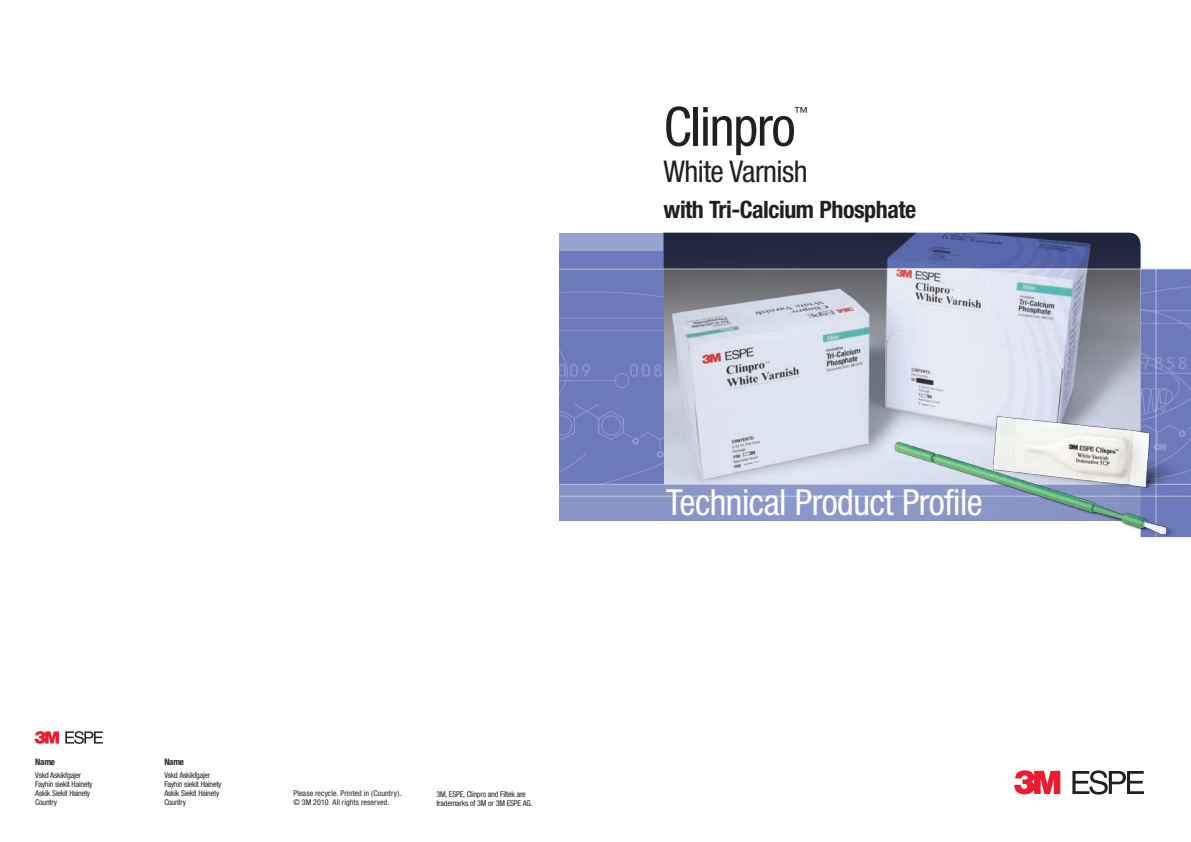
<style>
.page{position:relative;width:1191px;height:842px;background:#fff}
.page>*{position:absolute;margin:0;border:0;box-sizing:border-box;transform-origin:0 0}
.t1{font:condensed 54px "Helvetica Neue";letter-spacing:-.025em;color:#231f20}
.t2{font:condensed 36px "Helvetica Neue";letter-spacing:-.015em;color:#fff}
.t3{font:condensed 30px "Helvetica Neue";letter-spacing:-.02em;color:#231f20}
.t4{font:700 condensed 24px "Helvetica Neue";letter-spacing:-.02em;color:#231f20}
.t5{font:condensed 14px "Helvetica Neue";color:#231f20}
.t6{font:700 condensed 9px "Helvetica Neue";letter-spacing:-.025em;color:#231f20}
.t7{font:condensed 8px/9px "Helvetica Neue";letter-spacing:-.025em;color:#231f20}
.t8{font:condensed 8px/9px "Helvetica Neue";letter-spacing:.01em;color:#231f20}
</style>
<div class="page">
<svg style="left:1014px;top:770px;width:46px;height:24px"></svg>
<svg style="left:1072px;top:770px;width:72px;height:25px"></svg>
<svg style="left:559px;top:233px;width:632px;height:288px;background:#9aa2bf"></svg>
<img style="left:877px;top:390px;width:314px;height:148px">
<img style="left:895px;top:417px;width:271px;height:118px">
<svg style="left:35px;top:731px;width:24px;height:13px"></svg>
<svg style="left:65px;top:731px;width:38px;height:13px"></svg>
<p class="t6" style="left:35px;top:756px;width:21px">Name</p>
<p class="t7" style="left:35px;top:771px;width:59px">Vskd Askikfgajer<br>Fayhin siekit Hainety<br>Askik Siekit Hainety<br>Country</p>
<p class="t6" style="left:164px;top:756px;width:21px">Name</p>
<p class="t7" style="left:164px;top:771px;width:59px">Vskd Askikfgajer<br>Fayhin siekit Hainety<br>Askik Siekit Hainety<br>Country</p>
<p class="t8" style="left:293px;top:789px;width:110px">Please recycle. Printed in (Country). © 3M 2010. All rights reserved.</p>
<p class="t7" style="left:436px;top:789px;width:98px">3M, ESPE, Clinpro and Filtek are trademarks of 3M or 3M ESPE AG.</p>
<h1 class="t1" style="left:663px;top:95px;width:133px">Clinpro</h1>
<h3 class="t5" style="left:794px;top:104px;width:15px">™</h3>
<h3 class="t3" style="left:663px;top:154px;width:146px">White Varnish</h3>
<h3 class="t4" style="left:663px;top:195px;width:254px">with Tri-Calcium Phosphate</h3>
<h2 class="t2" style="left:666px;top:482px;width:318px">Technical Product Profile</h2>
</div>
